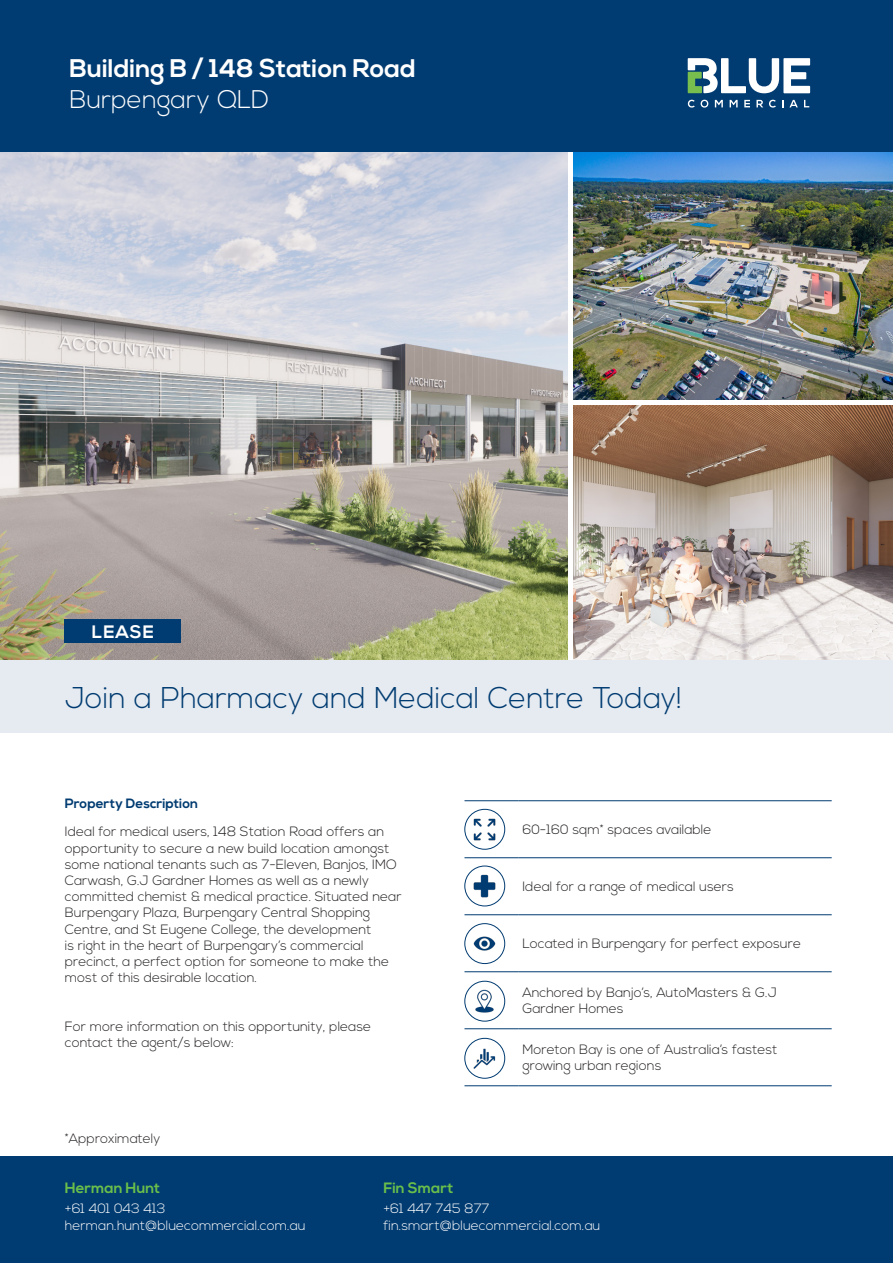
<style>
.page{position:relative;width:893px;height:1263px;background:#fff}
.page>*{position:absolute;margin:0;border:0;box-sizing:border-box;transform-origin:0 0}
.t1{font:300 30px "Nexa";color:#003b71}
.t2{font:700 25.5px "Nexa";color:#fff}
.t3{font:300 25.5px "Nexa";color:#fff}
.t4{font:700 18px "Nexa";letter-spacing:.05em;color:#fff}
.t5{font:700 15px "Nexa";color:#6abf4b}
.t6{font:300 13.5px/16.2px "Nexa";color:#231f20}
.t7{font:300 13.5px "Nexa";color:#fff}
.t8{font:700 13.5px "Nexa";color:#003b71}
</style>
<div class="page">
<img style="left:0;top:151px;width:567px;height:509px">
<img style="left:573px;top:151px;width:320px;height:248px">
<img style="left:573px;top:406px;width:320px;height:254px">
<div style="left:0;top:660px;width:893px;height:72px;background:#e6ebf1"></div>
<div style="left:0;top:0;width:893px;height:151px;background:#003b71"></div>
<hr style="left:464px;top:800px;width:54px;height:1px;background:#003b71">
<hr style="left:518px;top:800px;width:314px;height:1px;background:#003b71">
<hr style="left:464px;top:857px;width:54px;height:1px;background:#003b71">
<hr style="left:518px;top:857px;width:314px;height:1px;background:#003b71">
<hr style="left:464px;top:914px;width:54px;height:1px;background:#003b71">
<hr style="left:518px;top:914px;width:314px;height:1px;background:#003b71">
<hr style="left:464px;top:971px;width:54px;height:1px;background:#003b71">
<hr style="left:518px;top:971px;width:314px;height:1px;background:#003b71">
<hr style="left:464px;top:1028px;width:54px;height:1px;background:#003b71">
<hr style="left:518px;top:1028px;width:314px;height:1px;background:#003b71">
<hr style="left:464px;top:1085px;width:54px;height:1px;background:#003b71">
<hr style="left:518px;top:1085px;width:314px;height:1px;background:#003b71">
<svg style="left:465px;top:809px;width:40px;height:40px"></svg>
<div style="left:464px;top:809px;width:41px;height:40px;border:1px solid #003b71;border-radius:50%"></div>
<svg style="left:465px;top:866px;width:40px;height:40px"></svg>
<div style="left:464px;top:866px;width:41px;height:40px;border:1px solid #003b71;border-radius:50%"></div>
<div style="left:464px;top:923px;width:41px;height:41px;border:1px solid #003b71;border-radius:50%"></div>
<svg style="left:465px;top:981px;width:40px;height:40px"></svg>
<div style="left:464px;top:981px;width:41px;height:40px;border:1px solid #003b71;border-radius:50%"></div>
<img style="left:472px;top:816px;width:26px;height:26px">
<img style="left:473px;top:936px;width:23px;height:15px">
<img style="left:472px;top:988px;width:26px;height:26px">
<img style="left:472px;top:873px;width:26px;height:26px">
<svg style="left:688px;top:100px;width:7px;height:8px"></svg>
<svg style="left:701px;top:100px;width:7px;height:8px"></svg>
<svg style="left:715px;top:100px;width:8px;height:7px"></svg>
<svg style="left:730px;top:100px;width:8px;height:7px"></svg>
<svg style="left:744px;top:100px;width:6px;height:7px"></svg>
<svg style="left:756px;top:100px;width:7px;height:7px"></svg>
<svg style="left:769px;top:100px;width:7px;height:8px"></svg>
<svg style="left:789px;top:100px;width:9px;height:7px"></svg>
<svg style="left:804px;top:100px;width:5px;height:7px"></svg>
<svg style="left:688px;top:58px;width:122px;height:35px"></svg>
<div style="left:464px;top:1038px;width:41px;height:40px;border:1px solid #003b71;border-radius:50%"></div>
<img style="left:473px;top:1048px;width:23px;height:21px">
<div style="left:0;top:1156px;width:893px;height:107px;background:#003b71"></div>
<div style="left:65px;top:620px;width:116px;height:23px;background:#003b71"></div>
<p class="t2" style="left:69px;top:54px;width:348px">Building B / 148 Station Road</p>
<p class="t3" style="left:69px;top:84px;width:201px">Burpengary QLD</p>
<p class="t4" style="left:92px;top:622px;width:63px">LEASE</p>
<p class="t1" style="left:65px;top:680px;width:619px">Join a Pharmacy and Medical Centre Today!</p>
<p class="t8" style="left:65px;top:795px;width:135px">Property Description</p>
<p class="t6" style="left:65px;top:824px;width:338px">Ideal for medical users, 148 Station Road offers an opportunity to secure a new build location amongst some national tenants such as 7-Eleven, Banjos, IMO Carwash, G.J Gardner Homes as well as a newly committed chemist &amp; medical practice. Situated near Burpengary Plaza, Burpengary Central Shopping Centre, and St Eugene College, the development<br>is right in the heart of Burpengary’s commercial precinct, a perfect option for someone to make the most of this desirable location.</p>
<p class="t6" style="left:65px;top:1019px;width:308px">For more information on this opportunity, please contact the agent/s below:</p>
<p class="t6" style="left:65px;top:1131px;width:97px">*Approximately</p>
<p class="t6" style="left:522px;top:822px;width:190px">60-160 sqm* spaces available</p>
<p class="t6" style="left:522px;top:879px;width:213px">Ideal for a range of medical users</p>
<p class="t6" style="left:522px;top:936px;width:280px">Located in Burpengary for perfect exposure</p>
<p class="t6" style="left:522px;top:985px;width:256px">Anchored by Banjo’s, AutoMasters &amp; G.J<br>Gardner Homes</p>
<p class="t6" style="left:522px;top:1042px;width:257px">Moreton Bay is one of Australia’s fastest growing urban regions</p>
<p class="t5" style="left:65px;top:1179px;width:97px">Herman Hunt</p>
<p class="t7" style="left:65px;top:1201px;width:102px">+61 401 043 413</p>
<p class="t7" style="left:65px;top:1217px;width:242px">herman.hunt@bluecommercial.com.au</p>
<p class="t5" style="left:383px;top:1179px;width:71px">Fin Smart</p>
<p class="t7" style="left:383px;top:1201px;width:108px">+61 447 745 877</p>
<p class="t7" style="left:383px;top:1217px;width:218px">fin.smart@bluecommercial.com.au</p>
</div>
